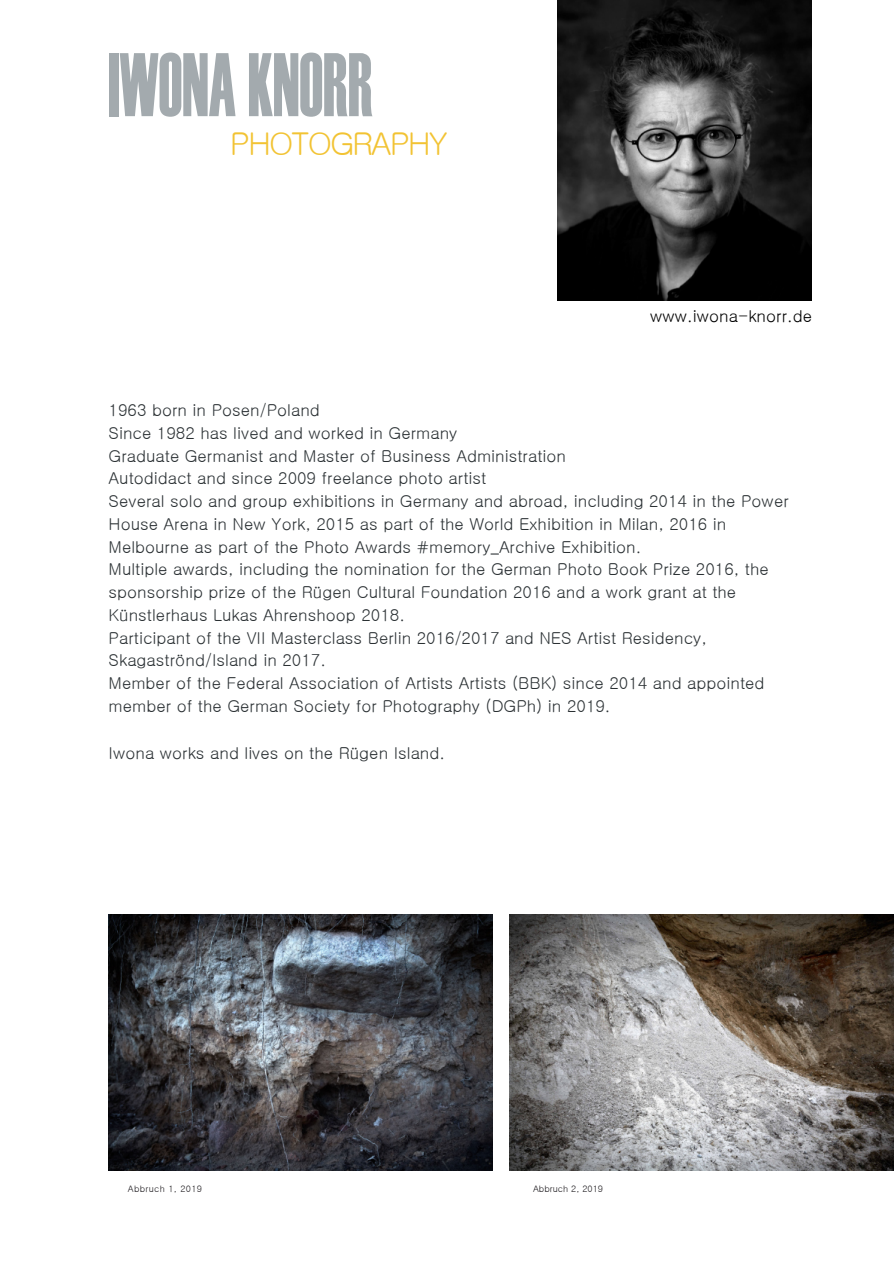
<style>
.page{position:relative;width:894px;height:1263px;background:#fff}
.page>*{position:absolute;margin:0;border:0;box-sizing:border-box;transform-origin:0 0}
.t1{font:90px "Haettenschweiler";color:#a3aaae;scale:.69 1}
.t2{font:31.5px "Gulim";letter-spacing:-.065em;color:#f2c333}
.t3{font:16.5px/22.8px "Gulim";color:#2a3033}
.t4{font:16.5px "Gulim";color:#000}
.t5{font:9px "Gulim";letter-spacing:.015em;color:#1a171b}
</style>
<div class="page">
<img style="left:108px;top:915px;width:384px;height:256px">
<img style="left:509px;top:915px;width:384px;height:256px">
<img style="left:557px;top:0;width:254px;height:300px">
<h1 class="t1" style="left:108px;top:53px;width:385px">IWONA KNORR</h1>
<h2 class="t2" style="left:230px;top:128px;width:220px">PHOTOGRAPHY</h2>
<p class="t4" style="left:650px;top:308px;width:163px">www.iwona-knorr.de</p>
<p class="t3" style="left:109px;top:399px;width:681px">1963 born in Posen/Poland<br>Since 1982 has lived and worked in Germany<br>Graduate Germanist and Master of Business Administration<br>Autodidact and since 2009 freelance photo artist<br>Several solo and group exhibitions in Germany and abroad, including 2014 in the Power House Arena in New York, 2015 as part of the World Exhibition in Milan, 2016 in Melbourne as part of the Photo Awards #memory_Archive Exhibition.<br>Multiple awards, including the nomination for the German Photo Book Prize 2016, the sponsorship prize of the Rügen Cultural Foundation 2016 and a work grant at the Künstlerhaus Lukas Ahrenshoop 2018.<br>Participant of the VII Masterclass Berlin 2016/2017 and NES Artist Residency, Skagaströnd/Island in 2017.<br>Member of the Federal Association of Artists Artists (BBK) since 2014 and appointed member of the German Society for Photography (DGPh) in 2019.</p>
<p class="t3" style="left:109px;top:742px;width:338px">Iwona works and lives on the Rügen Island.</p>
<p class="t5" style="left:128px;top:1184px;width:75px">Abbruch 1, 2019</p>
<p class="t5" style="left:533px;top:1184px;width:71px">Abbruch 2, 2019</p>
</div>
